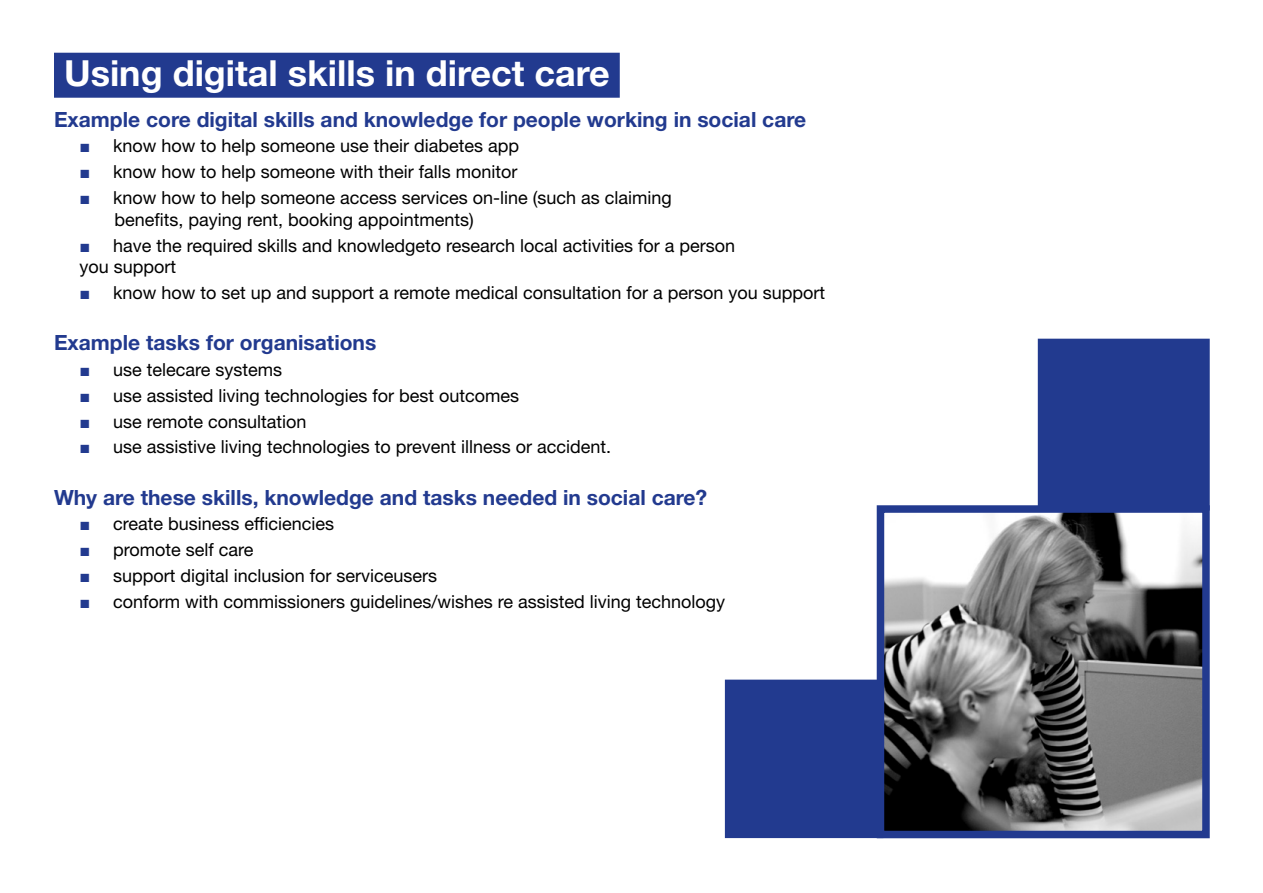
<style>
.page{position:relative;width:1263px;height:893px;background:#fff}
.page>*{position:absolute;margin:0;border:0;box-sizing:border-box;transform-origin:0 0}
.t1{font:700 36px "Helvetica Neue LT Std";color:#fff}
.t2{font:700 21px "Helvetica Neue LT Std";color:#223a8f}
.t3{font:18px/21.6px "Helvetica Neue LT Std";color:#000}
.s1{font-family:"Times New Roman";color:#223a8f}
</style>
<div class="page">
<div style="left:54px;top:53px;width:566px;height:45px;background:#223a8f"></div>
<img style="left:886px;top:514px;width:315px;height:315px">
<div style="left:877px;top:505px;width:333px;height:333px;border:8px solid #223a8f"></div>
<div style="left:725px;top:680px;width:158px;height:158px;background:#223a8f"></div>
<div style="left:1038px;top:339px;width:172px;height:172px;background:#223a8f"></div>
<h1 class="t1" style="left:64px;top:51px;width:547px">Using digital skills in direct care</h1>
<p class="t2" style="left:54px;top:106px;width:754px">Example core digital skills and knowledge for people working in social care</p>
<p class="t3" style="left:80px;top:135px;width:441px"><span class="s1">■</span> know how to help someone use their diabetes app</p>
<p class="t3" style="left:80px;top:161px;width:439px"><span class="s1">■</span> know how to help someone with their falls monitor</p>
<p class="t3" style="left:115px;top:187px;width:559px;text-indent:-35px"><span class="s1">■</span> know how to help someone access services on-line (such as claiming benefits, paying rent, booking appointments)</p>
<p class="t3" style="left:80px;top:234px;width:657px"><span class="s1">■</span> have the required skills and knowledgeto research local activities for a person you support</p>
<p class="t3" style="left:80px;top:282px;width:747px"><span class="s1">■</span> know how to set up and support a remote medical consultation for a person you support</p>
<p class="t2" style="left:54px;top:330px;width:324px">Example tasks for organisations</p>
<p class="t3" style="left:80px;top:358px;width:204px"><span class="s1">■</span> use telecare systems</p>
<p class="t3" style="left:80px;top:384px;width:441px"><span class="s1">■</span> use assisted living technologies for best outcomes</p>
<p class="t3" style="left:80px;top:410px;width:228px"><span class="s1">■</span> use remote consultation</p>
<p class="t3" style="left:80px;top:436px;width:533px"><span class="s1">■</span> use assistive living technologies to prevent illness or accident.</p>
<p class="t2" style="left:54px;top:484px;width:655px">Why are these skills, knowledge and tasks needed in social care?</p>
<p class="t3" style="left:80px;top:513px;width:256px"><span class="s1">■</span> create business efficiencies</p>
<p class="t3" style="left:80px;top:539px;width:175px"><span class="s1">■</span> promote self care</p>
<p class="t3" style="left:80px;top:565px;width:359px"><span class="s1">■</span> support digital inclusion for serviceusers</p>
<p class="t3" style="left:80px;top:590px;width:647px"><span class="s1">■</span> conform with commissioners guidelines/wishes re assisted living technology</p>
</div>
